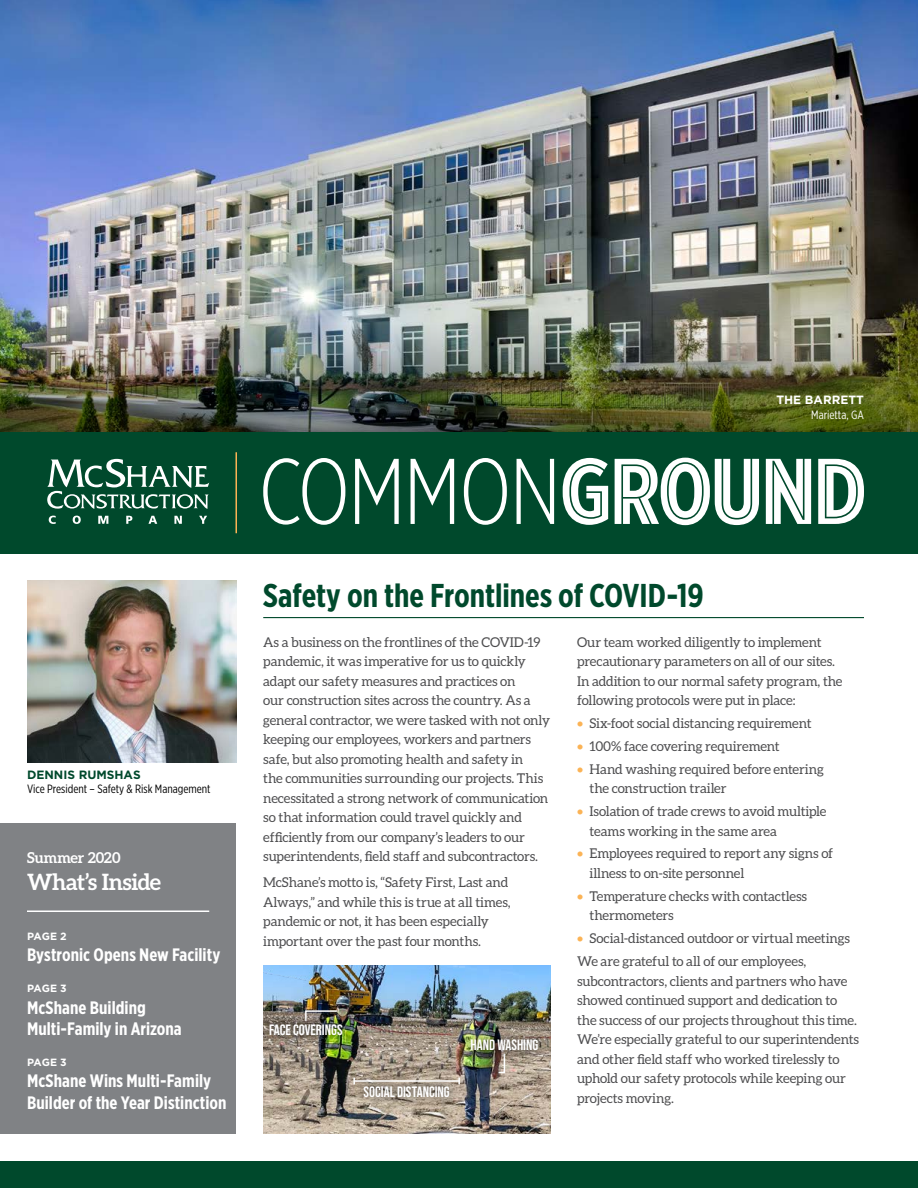
<style>
.page{position:relative;width:918px;height:1188px;background:#fff}
.page>*{position:absolute;margin:0;border:0;box-sizing:border-box;transform-origin:0 0}
.t1{font:700 33px "Gotham X Narrow";color:#00492c}
.t2{font:700 22.5px "Aleo";letter-spacing:-.015em;color:#fff}
.t3{font:700 18px/21.6px "Gotham X Narrow";letter-spacing:.005em;color:#fff}
.t4{font:700 15px "Bebas Neue Pro";color:#fff}
.t5{font:700 15px "Aleo";letter-spacing:-.005em;color:#fff}
.t6{font:13.5px/19.5px "Aleo";letter-spacing:-.01em;color:#4d4d4f}
.t7{font:12px "Gotham X Narrow";color:#000}
.t8{font:700 12px "Gotham";color:#00492c}
.t9{font:12px "Gotham X Narrow";color:#fff}
.t10{font:700 12px "Gotham";color:#fff}
.t11{font:700 10.5px "Gotham";letter-spacing:-.02em;color:#fff}
.s1{color:#fbb355}
</style>
<div class="page">
<hr style="left:263px;top:617px;width:601px;height:1px;background:#00492c">
<img style="left:0;top:0;width:918px;height:324px">
<div style="left:0;top:432px;width:918px;height:122px;background:#00492c"></div>
<svg style="left:47px;top:459px;width:162px;height:50px"></svg>
<svg style="left:49px;top:516px;width:7px;height:8px"></svg>
<svg style="left:73px;top:516px;width:8px;height:8px"></svg>
<svg style="left:98px;top:516px;width:10px;height:8px"></svg>
<svg style="left:126px;top:516px;width:6px;height:8px"></svg>
<svg style="left:148px;top:516px;width:9px;height:8px"></svg>
<svg style="left:174px;top:516px;width:8px;height:8px"></svg>
<svg style="left:199px;top:516px;width:8px;height:8px"></svg>
<img style="left:27px;top:580px;width:209px;height:183px">
<div style="left:0;top:824px;width:236px;height:310px;background:#808285"></div>
<hr style="left:236px;top:452px;width:1px;height:81px;background:#fbb355">
<div style="left:0;top:1161px;width:918px;height:27px;background:#00492c"></div>
<hr style="left:27px;top:910px;width:182px;height:2px;background:#fff">
<svg style="left:263px;top:458px;width:82px;height:67px"></svg>
<svg style="left:355px;top:459px;width:44px;height:65px"></svg>
<svg style="left:411px;top:459px;width:43px;height:65px"></svg>
<svg style="left:464px;top:458px;width:43px;height:67px"></svg>
<svg style="left:517px;top:459px;width:37px;height:65px"></svg>
<svg style="left:818px;top:459px;width:46px;height:65px"></svg>
<svg style="left:766px;top:459px;width:45px;height:65px"></svg>
<svg style="left:563px;top:458px;width:45px;height:67px"></svg>
<svg style="left:615px;top:458px;width:144px;height:67px"></svg>
<img style="left:0;top:324px;width:918px;height:108px">
<img style="left:263px;top:965px;width:287px;height:169px">
<svg style="left:304px;top:1010px;width:38px;height:5px"></svg>
<svg style="left:496px;top:1060px;width:10px;height:14px"></svg>
<div style="left:260px;top:1015px;width:92px;height:30px;background:#000;opacity:.75"></div>
<div style="left:461px;top:1030px;width:86px;height:30px;background:#000;opacity:.75"></div>
<div style="left:354px;top:1076px;width:105px;height:30px;background:#000;opacity:.75"></div>
<hr style="left:354px;top:1080px;width:105px;height:2px;background:#fff">
<p class="t10" style="left:776px;top:392px;width:89px">THE BARRETT</p>
<p class="t9" style="left:811px;top:407px;width:54px">Marietta, GA</p>
<p class="t8" style="left:27px;top:767px;width:115px">DENNIS RUMSHAS</p>
<p class="t7" style="left:27px;top:782px;width:185px">Vice President – Safety &amp; Risk Management</p>
<p class="t5" style="left:27px;top:849px;width:95px">Summer 2020</p>
<h2 class="t2" style="left:27px;top:868px;width:136px">What’s Inside</h2>
<p class="t11" style="left:27px;top:929px;width:41px">PAGE 2</p>
<h3 class="t3" style="left:27px;top:944px;width:195px">Bystronic Opens New Facility</h3>
<p class="t11" style="left:27px;top:981px;width:41px">PAGE 3</p>
<h3 class="t3" style="left:27px;top:996px;width:156px">McShane Building<br>Multi-Family in Arizona</h3>
<p class="t11" style="left:27px;top:1055px;width:41px">PAGE 3</p>
<h3 class="t3" style="left:27px;top:1070px;width:201px">McShane Wins Multi-Family<br>Builder of the Year Distinction</h3>
<h1 class="t1" style="left:263px;top:575px;width:442px">Safety on the Frontlines of COVID-19</h1>
<p class="t6" style="left:263px;top:632px;width:288px">As a business on the frontlines of the COVID-19 pandemic, it was imperative for us to quickly adapt our safety measures and practices on<br>our construction sites across the country. As a general contractor, we were tasked with not only keeping our employees, workers and partners safe, but also promoting health and safety in<br>the communities surrounding our projects. This necessitated a strong network of communication so that information could travel quickly and efficiently from our company’s leaders to our superintendents, field staff and subcontractors.</p>
<p class="t6" style="left:263px;top:873px;width:249px">McShane’s motto is, “Safety First, Last and Always,” and while this is true at all times, pandemic or not, it has been especially important over the past four months.</p>
<p class="t6" style="left:577px;top:632px;width:267px">Our team worked diligently to implement precautionary parameters on all of our sites.<br>In addition to our normal safety program, the following protocols were put in place:</p>
<p class="t6" style="left:577px;top:713px;width:236px"><span class="s1">•</span> Six-foot social distancing requirement</p>
<p class="t6" style="left:577px;top:736px;width:204px"><span class="s1">•</span> 100% face covering requirement</p>
<p class="t6" style="left:590px;top:759px;width:236px;text-indent:-13px"><span class="s1">•</span> Hand washing required before entering the construction trailer</p>
<p class="t6" style="left:590px;top:801px;width:238px;text-indent:-13px"><span class="s1">•</span> Isolation of trade crews to avoid multiple teams working in the same area</p>
<p class="t6" style="left:590px;top:844px;width:245px;text-indent:-13px"><span class="s1">•</span> Employees required to report any signs of illness to on-site personnel</p>
<p class="t6" style="left:590px;top:886px;width:219px;text-indent:-13px"><span class="s1">•</span> Temperature checks with contactless thermometers</p>
<p class="t6" style="left:577px;top:927px;width:275px;line-height:23px"><span class="s1">•</span> Social-distanced outdoor or virtual meetings<br>We are grateful to all of our employees,</p>
<p class="t6" style="left:577px;top:971px;width:283px">subcontractors, clients and partners who have showed continued support and dedication to the success of our projects throughout this time.<br>We’re especially grateful to our superintendents and other field staff who worked tirelessly to uphold our safety protocols while keeping our projects moving.</p>
<p class="t4" style="left:269px;top:1022px;width:75px">FACE COVERINGS</p>
<p class="t4" style="left:470px;top:1036px;width:69px">HAND WASHING</p>
<p class="t4" style="left:364px;top:1083px;width:88px">SOCIAL DISTANCING</p>
</div>
